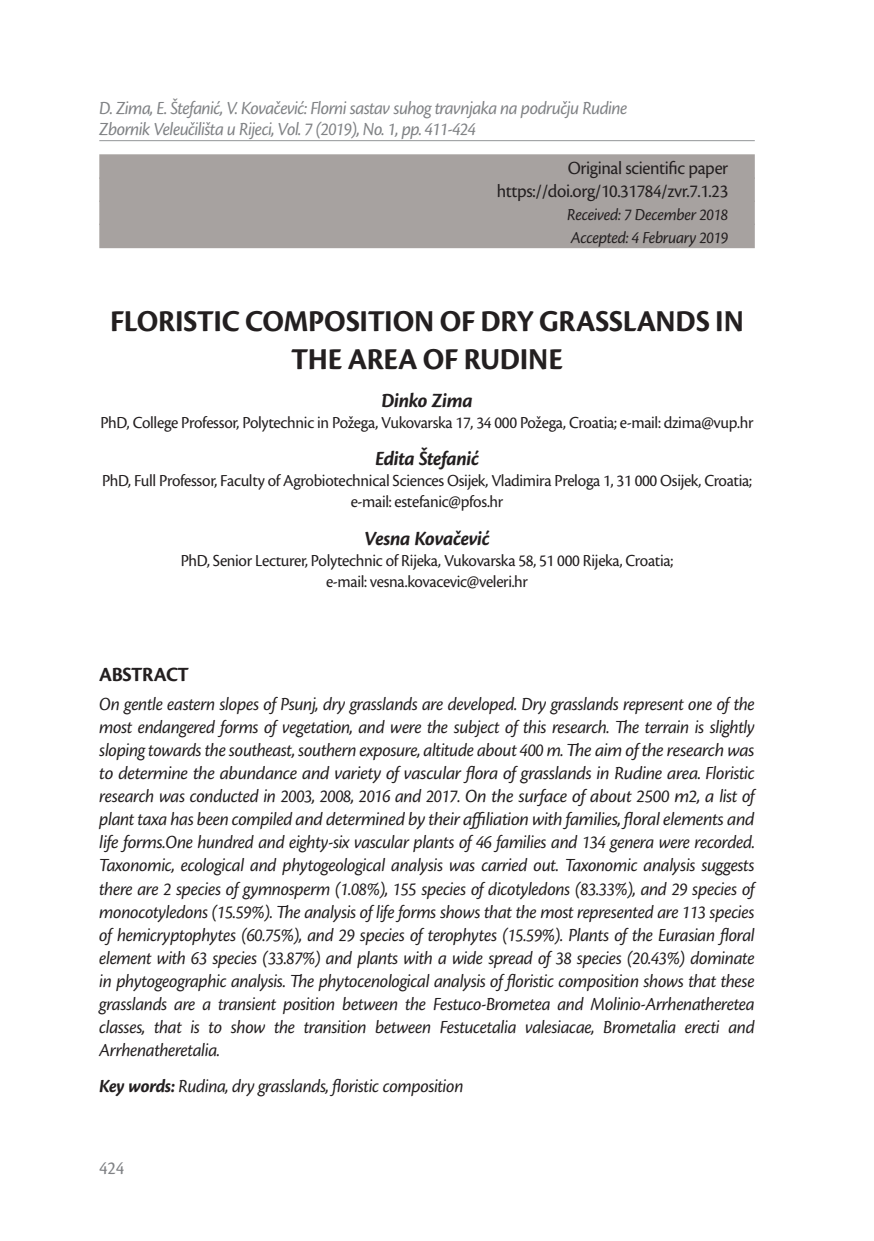
<style>
.page{position:relative;width:874px;height:1241px;background:#fff}
.page>*{position:absolute;margin:0;border:0;box-sizing:border-box;transform-origin:0 0}
.Naslov{font:700 31.5px/37.8px "Cronos Pro";letter-spacing:-.005em;color:#231f20;text-align:center;scale:.96 1}
.t1{font:italic 700 21px "Cronos Pro";letter-spacing:-.02em;color:#231f20;scale:.96 1}
.Sadržaj{font:700 21px "Cronos Pro";letter-spacing:-.025em;color:#231f20;scale:.96 1}
.t2{font:italic 19.25px/23.1px "Cronos Pro";letter-spacing:-.025em;color:#231f20;text-align:justify;scale:.96 1}
.t3{font:italic 19.25px/21px "Cronos Pro";letter-spacing:-.035em;color:#808285;scale:.96 1}
.zaglavlje_iznad_nasl{font:19.25px "Cronos Pro";letter-spacing:-.02em;color:#231f20;scale:.96 1}
.t4{font:19.25px "Cronos Pro";color:#808285;scale:.96 1}
.t5{font:17.5px/21px "Cronos Pro";letter-spacing:-.02em;color:#231f20;text-align:center;scale:.96 1}
.zaglavlje_iznad_nasl-2{font:italic 17.5px "Cronos Pro";letter-spacing:-.02em;color:#231f20;scale:.96 1}
.s1{font-weight:700}
</style>
<div class="page">
<hr style="left:99px;top:140px;width:655px;height:1px;background:#939598">
<div style="left:99px;top:154px;width:655px;height:25px;background:#a7a2a0"></div>
<div style="left:99px;top:177px;width:655px;height:25px;background:#a7a2a0"></div>
<div style="left:99px;top:200px;width:655px;height:25px;background:#a7a2a0"></div>
<div style="left:99px;top:224px;width:655px;height:24px;background:#a7a2a0"></div>
<p class="t3" style="left:99px;top:98px;width:551px">D. Zima, E. Štefanić, V. Kovačević: Florni sastav suhog travnjaka na području Rudine<br>Zbornik Veleučilišta u Rijeci, Vol. 7 (2019), No. 1, pp. 411-424</p>
<p class="zaglavlje_iznad_nasl" style="left:567px;top:157px;width:169px">Original scientific paper</p>
<p class="zaglavlje_iznad_nasl" style="left:496px;top:180px;width:242px">https://doi.org/10.31784/zvr.7.1.23</p>
<p class="zaglavlje_iznad_nasl-2" style="left:567px;top:205px;width:169px">Received: 7 December 2018</p>
<p class="zaglavlje_iznad_nasl-2" style="left:570px;top:228px;width:165px">Accepted: 4 February 2019</p>
<p class="Naslov" style="left:110px;top:303px;width:661px">FLORISTIC COMPOSITION OF DRY GRASSLANDS IN<br>THE AREA OF RUDINE</p>
<p class="t1" style="left:381px;top:388px;width:97px">Dinko Zima</p>
<p class="t5" style="left:100px;top:412px;width:681px">PhD, College Professor, Polytechnic in Požega, Vukovarska 17, 34 000 Požega, Croatia; e-mail: dzima@vup.hr</p>
<p class="t1" style="left:375px;top:446px;width:110px">Edita Štefanić</p>
<p class="t5" style="left:102px;top:470px;width:678px">PhD, Full Professor, Faculty of Agrobiotechnical Sciences Osijek, Vladimira Preloga 1, 31 000 Osijek, Croatia; e-mail: estefanic@pfos.hr</p>
<p class="t1" style="left:364px;top:526px;width:132px">Vesna Kovačević</p>
<p class="t5" style="left:181px;top:550px;width:514px">PhD, Senior Lecturer, Polytechnic of Rijeka, Vukovarska 58, 51 000 Rijeka, Croatia; e-mail: vesna.kovacevic@veleri.hr</p>
<p class="Sadržaj" style="left:99px;top:662px;width:95px">ABSTRACT</p>
<p class="t2" style="left:99px;top:692px;width:684px">On gentle eastern slopes of Psunj, dry grasslands are developed. Dry grasslands represent one of the most endangered forms of vegetation, and were the subject of this research. The terrain is slightly sloping towards the southeast, southern exposure, altitude about 400 m. The aim of the research was to determine the abundance and variety of vascular flora of grasslands in Rudine area. Floristic research was conducted in 2003, 2008, 2016 and 2017. On the surface of about 2500 m2, a list of plant taxa has been compiled and determined by their affiliation with families, floral elements and life forms.One hundred and eighty-six vascular plants of 46 families and 134 genera were recorded.<br>Taxonomic, ecological and phytogeological analysis was carried out. Taxonomic analysis suggests there are 2 species of gymnosperm (1.08%), 155 species of dicotyledons (83.33%), and 29 species of monocotyledons (15.59%). The analysis of life forms shows that the most represented are 113 species of hemicryptophytes (60.75%), and 29 species of terophytes (15.59%). Plants of the Eurasian floral element with 63 species (33.87%) and plants with a wide spread of 38 species (20.43%) dominate in phytogeographic analysis. The phytocenological analysis of floristic composition shows that these grasslands are a transient position between the Festuco-Brometea and Molinio-Arrhenatheretea classes, that is to show the transition between Festucetalia valesiacae, Brometalia erecti and Arrhenatheretalia.</p>
<p class="t2" style="left:99px;top:1074px;width:381px"><span class="s1">Key words:</span> Rudina, dry grasslands, floristic composition</p>
<p class="t4" style="left:99px;top:1156px;width:27px">424</p>
</div>
